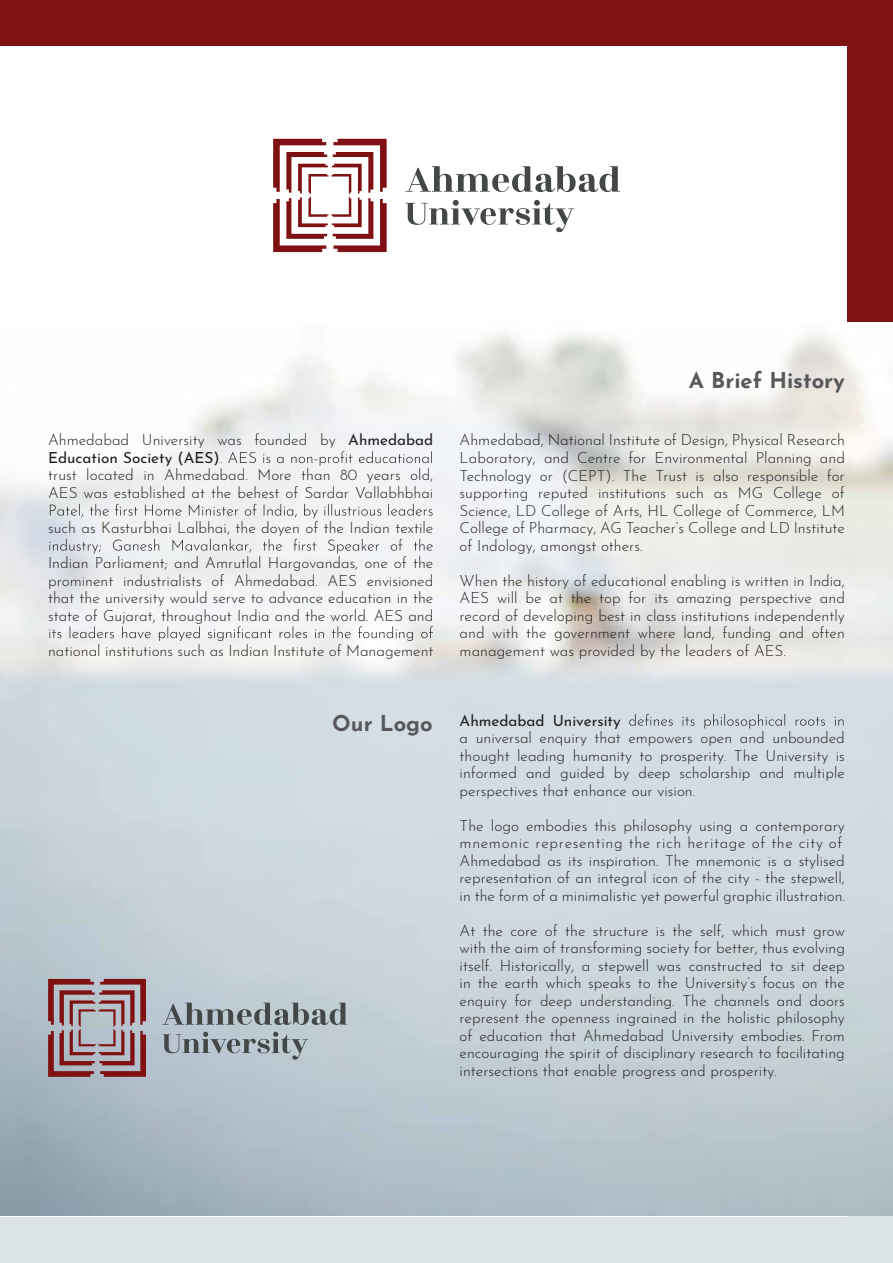
<style>
.page{position:relative;width:893px;height:1263px;background:#fff}
.page>*{position:absolute;margin:0;border:0;box-sizing:border-box;transform-origin:0 0}
.t1{font:700 21.9px "Josefin Sans";color:#57585b}
.t2{font:300 15.3px/17.5px "Josefin Sans";color:#221f20;text-align:justify}
.t3{font:15.3px "Josefin Sans";color:#221f20}
.s1{font-weight:400}
</style>
<div class="page">
<div style="left:0;top:0;width:893px;height:377px;background:#7f1113"></div>
<div style="left:0;top:886px;width:893px;height:377px;background:#dbe3e7"></div>
<div style="left:0;top:46px;width:847px;height:1170px;background:#fff"></div>
<svg style="left:273px;top:139px;width:114px;height:113px"></svg>
<svg style="left:406px;top:166px;width:214px;height:26px"></svg>
<svg style="left:406px;top:200px;width:168px;height:32px"></svg>
<img style="left:0;top:322px;width:893px;height:893px">
<svg style="left:220px;top:451px;width:212px;height:15px"></svg>
<svg style="left:50px;top:504px;width:383px;height:14px"></svg>
<svg style="left:49px;top:539px;width:384px;height:14px"></svg>
<svg style="left:49px;top:626px;width:384px;height:15px"></svg>
<svg style="left:48px;top:979px;width:98px;height:98px;background:#9f7a81"></svg>
<svg style="left:162px;top:1003px;width:185px;height:22px;background:#919ba0"></svg>
<svg style="left:162px;top:1032px;width:146px;height:28px;background:#a0aab2"></svg>
<svg style="left:629px;top:714px;width:214px;height:14px;background:#c2cad0"></svg>
<p class="t2" style="left:48px;top:430px;width:387px">Ahmedabad University was founded by <span class="s1">Ahmedabad<br>Education Society (AES)</span></p>
<p class="t2" style="left:48px;top:465px;width:387px">trust located in Ahmedabad. More than 80 years old,<br>AES was established at the behest of Sardar Vallabhbhai</p>
<p class="t2" style="left:48px;top:517px;width:387px">such as Kasturbhai Lalbhai, the doyen of the Indian textile</p>
<p class="t2" style="left:48px;top:552px;width:387px">Indian Parliament; and Amrutlal Hargovandas, one of the prominent industrialists of Ahmedabad. AES envisioned that the university would serve to advance education in the state of Gujarat, throughout India and the world. AES and</p>
<p class="t2" style="left:48px;top:640px;width:387px">national institutions such as Indian Institute of Management</p>
<h1 class="t1" style="left:332px;top:703px;width:102px">Our Logo</h1>
<h1 class="t1" style="left:689px;top:361px;width:157px">A Brief History</h1>
<p class="t2" style="left:460px;top:430px;width:387px">Ahmedabad, National Institute of Design, Physical Research Laboratory, and Centre for Environmental Planning and Technology or (CEPT). The Trust is also responsible for supporting reputed institutions such as MG College of Science, LD College of Arts, HL College of Commerce, LM College of Pharmacy, AG Teacher’s College and LD Institute of Indology, amongst others.</p>
<p class="t2" style="left:460px;top:570px;width:387px">When the history of educational enabling is written in India, AES will be at the top for its amazing perspective and record of developing best in class institutions independently and with the government where land, funding and often management was provided by the leaders of AES.</p>
<p class="t3" style="left:460px;top:707px;width:163px">Ahmedabad University</p>
<p class="t2" style="left:460px;top:727px;width:387px">a universal enquiry that empowers open and unbounded thought leading humanity to prosperity. The University is informed and guided by deep scholarship and multiple perspectives that enhance our vision.</p>
<p class="t2" style="left:460px;top:815px;width:387px;text-align:left">The logo embodies this philosophy using a contemporary mnemonic representing the rich heritage of the city of Ahmedabad as its inspiration. The mnemonic is a stylised representation of an integral icon of the city - the stepwell, in the form of a minimalistic yet powerful graphic illustration.</p>
<p class="t2" style="left:460px;top:920px;width:387px">At the core of the structure is the self, which must grow with the aim of transforming society for better, thus evolving itself. Historically, a stepwell was constructed to sit deep in the earth which speaks to the University’s focus on the enquiry for deep understanding. The channels and doors represent the openness ingrained in the holistic philosophy of education that Ahmedabad University embodies. From encouraging the spirit of disciplinary research to facilitating intersections that enable progress and prosperity.</p>
</div>
